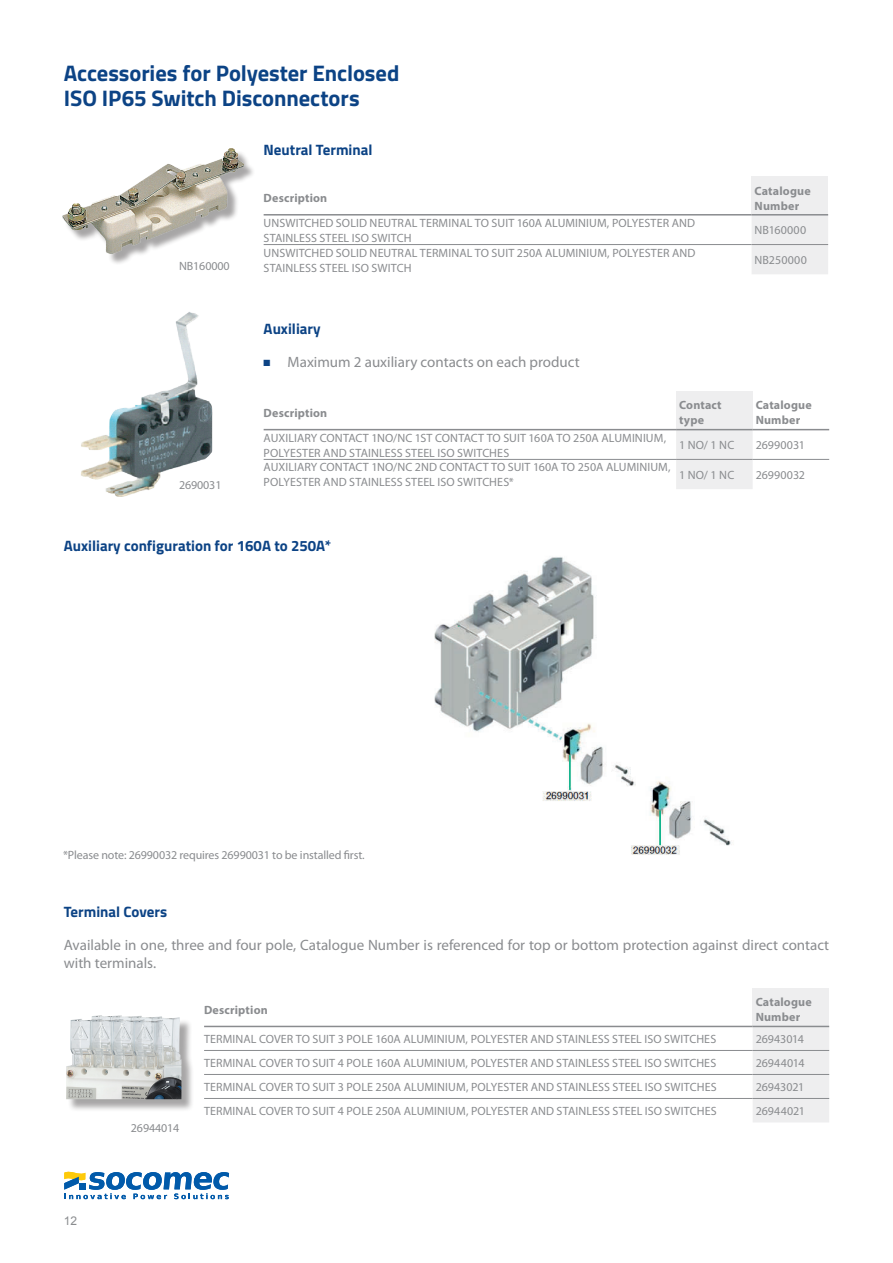
<style>
.page{position:relative;width:893px;height:1263px;background:#fff}
.page>*{position:absolute;margin:0;border:0;box-sizing:border-box;transform-origin:0 0}
.Heading_3_Bold_Blue{font:700 22.5px/25.5px "Titillium";letter-spacing:-.005em;color:#0c4385}
.Body_1_Justified_Mai{font:15px/18px "Myriad Pro";color:#8a8c8f}
.Heading_4_Bold_Blue{font:700 15px "Titillium";color:#0c4385}
.Heading_5_Bold_Grey{font:12px/15px "Myriad Pro";letter-spacing:.01em;color:#8a8c8f}
.Heading_5_Bold_Grey-2{font:700 12px/15px "Myriad Pro";letter-spacing:.015em;color:#8a8c8f}
.Body_Notes{font:12px "Myriad Pro";letter-spacing:-.01em;color:#8a8c8f}
.Heading_5_Bold_Grey-3{font:12px "Myriad Pro";letter-spacing:-.01em;color:#8a8c8f}
.t1{font:12px "Arial";color:#8a8c8f}
.s1{color:#0c4385}
</style>
<div class="page">
<svg style="left:64px;top:1172px;width:165px;height:27px"></svg>
<img style="left:62px;top:148px;width:191px;height:116px">
<div style="left:752px;top:176px;width:76px;height:39px;background:#eeeeef"></div>
<div style="left:752px;top:216px;width:76px;height:58px;background:#eeeeef"></div>
<hr style="left:264px;top:214px;width:488px;height:2px;background:#8a8c8f">
<hr style="left:752px;top:214px;width:76px;height:2px;background:#8a8c8f">
<hr style="left:264px;top:244px;width:488px;height:1px;background:#8a8c8f">
<hr style="left:752px;top:244px;width:76px;height:1px;background:#8a8c8f">
<div style="left:676px;top:391px;width:77px;height:39px;background:#eeeeef"></div>
<div style="left:676px;top:430px;width:77px;height:59px;background:#eeeeef"></div>
<hr style="left:264px;top:429px;width:412px;height:1px;background:#8a8c8f">
<hr style="left:676px;top:429px;width:77px;height:1px;background:#8a8c8f">
<hr style="left:753px;top:429px;width:76px;height:1px;background:#8a8c8f">
<hr style="left:264px;top:459px;width:412px;height:1px;background:#8a8c8f">
<hr style="left:676px;top:459px;width:77px;height:1px;background:#8a8c8f">
<hr style="left:753px;top:459px;width:76px;height:1px;background:#8a8c8f">
<img style="left:434px;top:557px;width:298px;height:298px">
<div style="left:753px;top:988px;width:76px;height:38px;background:#eeeeef"></div>
<div style="left:753px;top:1027px;width:76px;height:95px;background:#eeeeef"></div>
<hr style="left:204px;top:1026px;width:549px;height:1px;background:#8a8c8f">
<hr style="left:753px;top:1026px;width:76px;height:1px;background:#8a8c8f">
<hr style="left:204px;top:1050px;width:549px;height:1px;background:#8a8c8f">
<hr style="left:753px;top:1050px;width:76px;height:1px;background:#8a8c8f">
<hr style="left:204px;top:1074px;width:549px;height:1px;background:#8a8c8f">
<hr style="left:753px;top:1074px;width:76px;height:1px;background:#8a8c8f">
<hr style="left:204px;top:1098px;width:549px;height:1px;background:#8a8c8f">
<hr style="left:753px;top:1098px;width:76px;height:1px;background:#8a8c8f">
<div style="left:67px;top:1017px;width:127px;height:95px;background:#231f20;opacity:.4"></div>
<img style="left:66px;top:1015px;width:115px;height:84px">
<img style="left:81px;top:312px;width:132px;height:185px">
<p class="Heading_3_Bold_Blue" style="left:64px;top:59px;width:337px">Accessories for Polyester Enclosed<br>ISO IP65 Switch Disconnectors</p>
<p class="Heading_4_Bold_Blue" style="left:264px;top:139px;width:110px">Neutral Terminal</p>
<p class="Heading_5_Bold_Grey-2" style="left:264px;top:190px;width:65px">Description</p>
<p class="Heading_5_Bold_Grey-2" style="left:755px;top:183px;width:58px">Catalogue<br>Number</p>
<p class="Heading_5_Bold_Grey" style="left:264px;top:216px;width:433px">UNSWITCHED SOLID NEUTRAL TERMINAL TO SUIT 160A ALUMINIUM, POLYESTER AND</p>
<p class="Heading_5_Bold_Grey" style="left:264px;top:231px;width:149px">STAINLESS STEEL ISO SWITCH</p>
<p class="Heading_5_Bold_Grey" style="left:755px;top:223px;width:53px">NB160000</p>
<p class="Body_Notes" style="left:179px;top:259px;width:52px">NB160000</p>
<p class="Body_Notes" style="left:179px;top:479px;width:44px">2690031</p>
<p class="Heading_5_Bold_Grey" style="left:264px;top:245px;width:433px">UNSWITCHED SOLID NEUTRAL TERMINAL TO SUIT 250A ALUMINIUM, POLYESTER AND</p>
<p class="Heading_5_Bold_Grey" style="left:264px;top:260px;width:149px">STAINLESS STEEL ISO SWITCH</p>
<p class="Heading_4_Bold_Blue" style="left:264px;top:318px;width:58px">Auxiliary</p>
<p class="Body_1_Justified_Mai" style="left:264px;top:354px;width:318px"><span class="s1">■</span> Maximum 2 auxiliary contacts on each product</p>
<p class="Heading_5_Bold_Grey-2" style="left:264px;top:405px;width:65px">Description</p>
<p class="Heading_5_Bold_Grey-2" style="left:679px;top:397px;width:44px">Contact</p>
<p class="Heading_5_Bold_Grey-2" style="left:679px;top:412px;width:26px">type</p>
<p class="Heading_5_Bold_Grey" style="left:755px;top:253px;width:54px">NB250000</p>
<p class="Heading_5_Bold_Grey-2" style="left:756px;top:397px;width:58px">Catalogue<br>Number</p>
<p class="Heading_5_Bold_Grey" style="left:264px;top:430px;width:404px">AUXILIARY CONTACT 1NO/NC 1ST CONTACT TO SUIT 160A TO 250A ALUMINIUM,<br>POLYESTER AND STAINLESS STEEL ISO SWITCHES</p>
<p class="Heading_5_Bold_Grey" style="left:679px;top:438px;width:57px">1 NO/ 1 NC</p>
<p class="Heading_5_Bold_Grey" style="left:756px;top:438px;width:51px">26990031</p>
<p class="Heading_5_Bold_Grey" style="left:264px;top:460px;width:409px">AUXILIARY CONTACT 1NO/NC 2ND CONTACT TO SUIT 160A TO 250A ALUMINIUM,<br>POLYESTER AND STAINLESS STEEL ISO SWITCHES*</p>
<p class="Heading_5_Bold_Grey" style="left:679px;top:468px;width:57px">1 NO/ 1 NC</p>
<p class="Heading_5_Bold_Grey" style="left:756px;top:468px;width:51px">26990032</p>
<p class="Heading_4_Bold_Blue" style="left:64px;top:535px;width:269px">Auxiliary configuration for 160A to 250A*</p>
<p class="Body_Notes" style="left:63px;top:848px;width:303px">*Please note: 26990032 requires 26990031 to be installed first.</p>
<p class="Heading_4_Bold_Blue" style="left:64px;top:901px;width:105px">Terminal Covers</p>
<p class="Body_1_Justified_Mai" style="left:64px;top:937px;width:767px">Available in one, three and four pole, Catalogue Number is referenced for top or bottom protection against direct contact with terminals.</p>
<p class="Heading_5_Bold_Grey-2" style="left:204px;top:1002px;width:65px">Description</p>
<p class="Heading_5_Bold_Grey-2" style="left:756px;top:994px;width:58px">Catalogue<br>Number</p>
<p class="Heading_5_Bold_Grey" style="left:204px;top:1032px;width:514px">TERMINAL COVER TO SUIT 3 POLE 160A ALUMINIUM, POLYESTER AND STAINLESS STEEL ISO SWITCHES</p>
<p class="Heading_5_Bold_Grey-3" style="left:756px;top:1033px;width:50px">26943014</p>
<p class="Heading_5_Bold_Grey" style="left:204px;top:1056px;width:514px">TERMINAL COVER TO SUIT 4 POLE 160A ALUMINIUM, POLYESTER AND STAINLESS STEEL ISO SWITCHES</p>
<p class="Heading_5_Bold_Grey" style="left:756px;top:1056px;width:50px">26944014</p>
<p class="Heading_5_Bold_Grey" style="left:204px;top:1080px;width:514px">TERMINAL COVER TO SUIT 3 POLE 250A ALUMINIUM, POLYESTER AND STAINLESS STEEL ISO SWITCHES</p>
<p class="Heading_5_Bold_Grey-3" style="left:756px;top:1080px;width:50px">26943021</p>
<p class="Heading_5_Bold_Grey" style="left:204px;top:1104px;width:514px">TERMINAL COVER TO SUIT 4 POLE 250A ALUMINIUM, POLYESTER AND STAINLESS STEEL ISO SWITCHES</p>
<p class="Heading_5_Bold_Grey" style="left:756px;top:1104px;width:51px">26944021</p>
<p class="t1" style="left:64px;top:1213px;width:15px">12</p>
<p class="Body_Notes" style="left:131px;top:1121px;width:50px">26944014</p>
</div>
